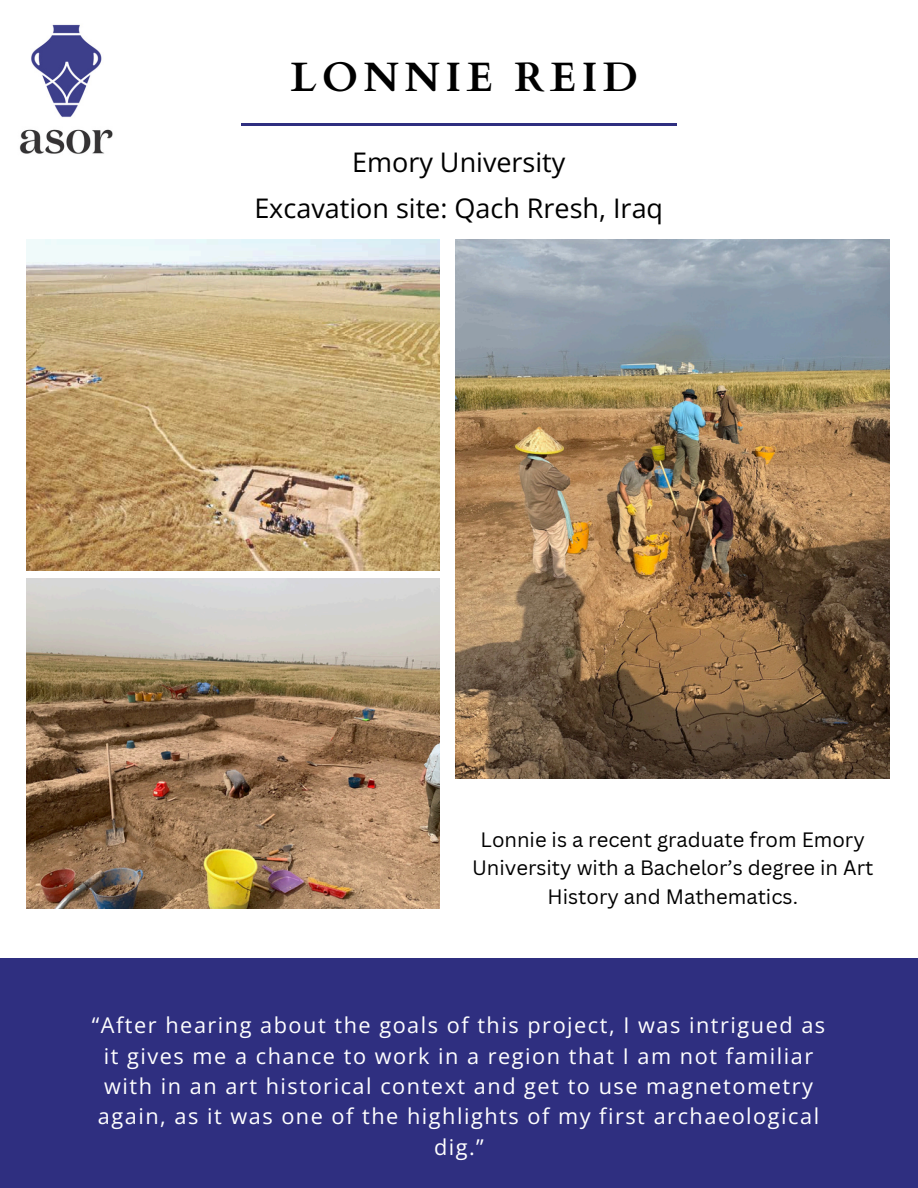
<style>
.page{position:relative;width:918px;height:1188px;background:#fff}
.page>*{position:absolute;margin:0;border:0;box-sizing:border-box;transform-origin:0 0}
.t1{font:700 41.1px "Cardo";letter-spacing:.13em;color:#000}
.t2{font:27px/46.2px "Open Sans";color:#000;text-align:center}
.t3{font:21.75px/30.3px "Open Sans";letter-spacing:.07em;color:#fff;text-align:center}
.t4{font:20.25px/28.2px "Canva Sans";color:#000;text-align:center}
</style>
<div class="page">
<div style="left:0;top:958px;width:918px;height:230px;background:#2f2f80"></div>
<hr style="left:241px;top:124px;width:436px;height:2px;background:#2f2f80">
<img style="left:27px;top:240px;width:413px;height:330px">
<img style="left:19px;top:24px;width:94px;height:130px">
<img style="left:456px;top:240px;width:434px;height:538px">
<img style="left:27px;top:578px;width:413px;height:331px">
<h1 class="t1" style="left:290px;top:50px;width:349px">LONNIE REID</h1>
<p class="t2" style="left:254px;top:139px;width:410px">Emory University<br>Excavation site: Qach Rresh, Iraq</p>
<h2 class="t4" style="left:472px;top:825px;width:403px">Lonnie is a recent graduate from Emory<br>University with a Bachelor’s degree in Art<br>History and Mathematics.</h2>
<p class="t3" style="left:92px;top:1010px;width:735px">“After hearing about the goals of this project, I was intrigued as it gives me a chance to work in a region that I am not familiar with in an art historical context and get to use magnetometry again, as it was one of the highlights of my first archaeological dig.”</p>
</div>
